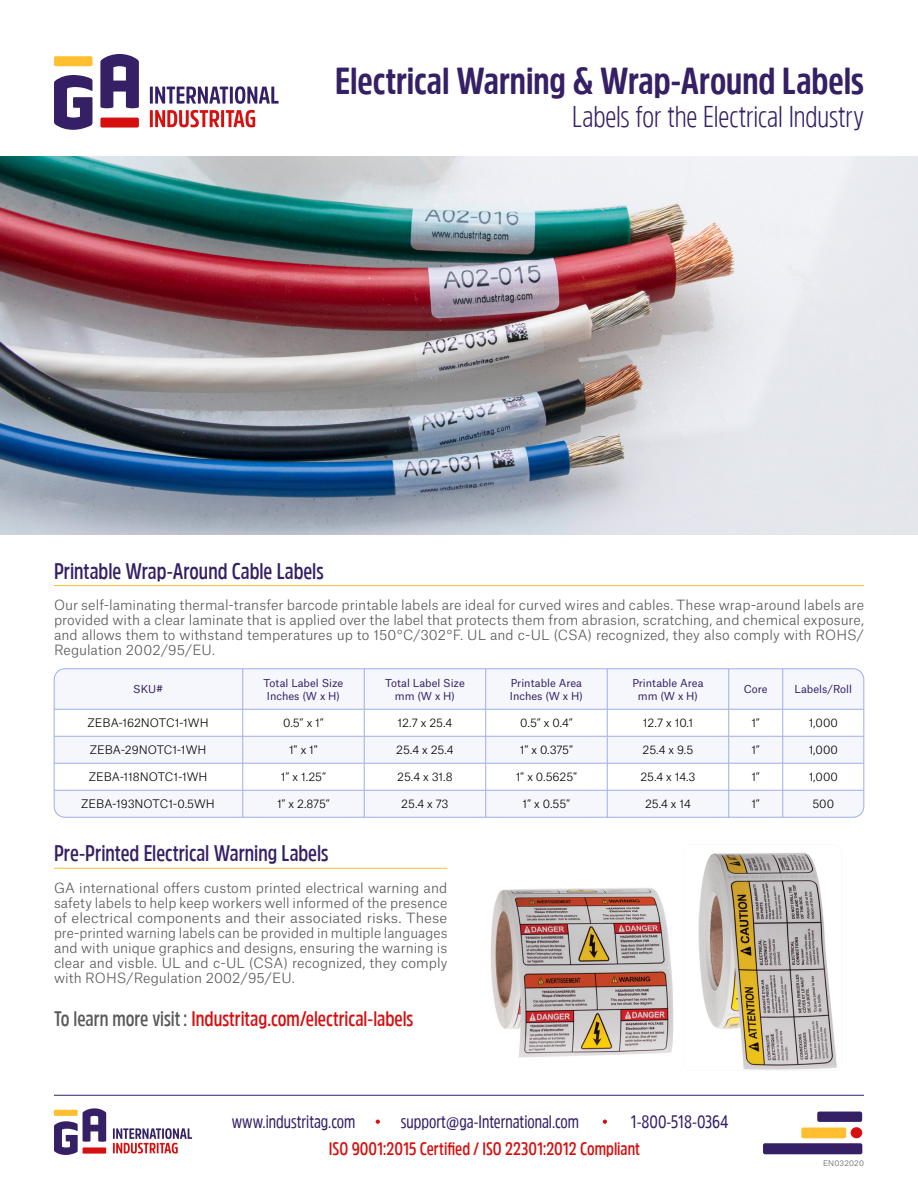
<style>
.page{position:relative;width:918px;height:1188px;background:#fff}
.page>*{position:absolute;margin:0;border:0;box-sizing:border-box;transform-origin:0 0}
.t1{font:700 37.5px "Amsi Pro Cond";color:#351f65}
.t2{font:300 30px "Amsi Pro Cond";letter-spacing:-.005em;color:#351f65}
.t3{font:600 22.5px "Amsi Pro Cond";color:#351f65}
.t4{font:600 21px "Amsi Pro Cond";color:#d60f0f}
.t5{font:18.15px "Amsi Pro Cond";color:#351f65}
.t6{font:600 18px "Amsi Pro Cond";color:#d60f0f}
.t7{font:300 13.5px/15px "Atlas Grotesk";letter-spacing:.005em;color:#58595b;text-align:justify}
.t8{font:300 11.25px "Atlas Grotesk";color:#000}
.t9{font:10.5px/12.6px "Atlas Grotesk";color:#351f65;text-align:center}
.t10{font:300 7.5px "Atlas Grotesk";letter-spacing:.025em;color:#58595b}
.s1{color:#58595b}
</style>
<div class="page">
<img style="left:0;top:157px;width:918px;height:378px">
<hr style="left:54px;top:585px;width:810px;height:1px;background:#ffbf31">
<hr style="left:54px;top:868px;width:393px;height:1px;background:#ffbf31">
<svg style="left:376px;top:1120px;width:4px;height:4px"></svg>
<svg style="left:603px;top:1120px;width:4px;height:4px"></svg>
<hr style="left:54px;top:1095px;width:810px;height:1px;background:#351f65">
<div style="left:763px;top:1143px;width:99px;height:11px;background:#351f65;border-radius:2px"></div>
<div style="left:801px;top:1128px;width:45px;height:10px;background:#ffbf31;border-radius:2px"></div>
<div style="left:817px;top:1112px;width:45px;height:10px;background:#351f65;border-radius:2px"></div>
<div style="left:851px;top:1127px;width:11px;height:11px;background:#d60f0f;border-radius:50%"></div>
<img style="left:490px;top:888px;width:184px;height:170px">
<img style="left:698px;top:852px;width:139px;height:218px">
<div style="left:100px;top:118px;width:39px;height:10px;background:#d60f0f;border-radius:2px"></div>
<svg style="left:100px;top:54px;width:39px;height:55px"></svg>
<svg style="left:54px;top:75px;width:38px;height:55px"></svg>
<div style="left:54px;top:56px;width:38px;height:10px;background:#ffbf31;border-radius:2px"></div>
<hr style="left:150px;top:87px;width:3px;height:17px;background:#351f65">
<svg style="left:155px;top:87px;width:73px;height:17px"></svg>
<hr style="left:230px;top:87px;width:3px;height:17px;background:#351f65">
<svg style="left:235px;top:86px;width:44px;height:18px"></svg>
<hr style="left:150px;top:110px;width:3px;height:17px;background:#d60f0f">
<svg style="left:155px;top:110px;width:64px;height:17px"></svg>
<hr style="left:221px;top:110px;width:3px;height:17px;background:#d60f0f">
<svg style="left:226px;top:110px;width:29px;height:17px"></svg>
<svg style="left:54px;top:669px;width:810px;height:148px;fill:#f5f7fc"></svg>
<hr style="left:242px;top:669px;width:1px;height:40px;background:#9faee5">
<hr style="left:364px;top:669px;width:1px;height:40px;background:#9faee5">
<hr style="left:485px;top:669px;width:1px;height:40px;background:#9faee5">
<hr style="left:607px;top:669px;width:1px;height:40px;background:#9faee5">
<hr style="left:728px;top:669px;width:1px;height:40px;background:#9faee5">
<hr style="left:54px;top:709px;width:189px;height:1px;background:#9faee5">
<hr style="left:243px;top:709px;width:121px;height:1px;background:#9faee5">
<hr style="left:364px;top:709px;width:122px;height:1px;background:#9faee5">
<hr style="left:486px;top:709px;width:121px;height:1px;background:#9faee5">
<hr style="left:607px;top:709px;width:122px;height:1px;background:#9faee5">
<hr style="left:729px;top:709px;width:54px;height:1px;background:#9faee5">
<hr style="left:783px;top:709px;width:81px;height:1px;background:#9faee5">
<hr style="left:54px;top:736px;width:189px;height:1px;background:#9faee5">
<hr style="left:243px;top:736px;width:121px;height:1px;background:#9faee5">
<hr style="left:364px;top:736px;width:122px;height:1px;background:#9faee5">
<hr style="left:486px;top:736px;width:121px;height:1px;background:#9faee5">
<hr style="left:607px;top:736px;width:122px;height:1px;background:#9faee5">
<hr style="left:729px;top:736px;width:54px;height:1px;background:#9faee5">
<hr style="left:783px;top:736px;width:81px;height:1px;background:#9faee5">
<hr style="left:54px;top:790px;width:189px;height:1px;background:#9faee5">
<hr style="left:243px;top:790px;width:121px;height:1px;background:#9faee5">
<svg style="left:242px;top:709px;width:1px;height:106px"></svg>
<hr style="left:364px;top:790px;width:122px;height:1px;background:#9faee5">
<svg style="left:364px;top:709px;width:1px;height:106px"></svg>
<hr style="left:486px;top:790px;width:121px;height:1px;background:#9faee5">
<svg style="left:485px;top:709px;width:1px;height:106px"></svg>
<hr style="left:607px;top:790px;width:122px;height:1px;background:#9faee5">
<svg style="left:607px;top:709px;width:1px;height:106px"></svg>
<hr style="left:729px;top:790px;width:54px;height:1px;background:#9faee5">
<svg style="left:728px;top:709px;width:1px;height:106px"></svg>
<hr style="left:783px;top:790px;width:81px;height:1px;background:#9faee5">
<hr style="left:782px;top:669px;width:1px;height:40px;background:#9faee5">
<svg style="left:782px;top:709px;width:1px;height:106px"></svg>
<hr style="left:54px;top:763px;width:189px;height:1px;background:#9faee5">
<hr style="left:243px;top:763px;width:121px;height:1px;background:#9faee5">
<hr style="left:364px;top:763px;width:122px;height:1px;background:#9faee5">
<hr style="left:486px;top:763px;width:121px;height:1px;background:#9faee5">
<hr style="left:607px;top:763px;width:122px;height:1px;background:#9faee5">
<hr style="left:729px;top:763px;width:54px;height:1px;background:#9faee5">
<hr style="left:783px;top:763px;width:81px;height:1px;background:#9faee5">
<div style="left:54px;top:669px;width:810px;height:148px;border:1px solid #9faee5;border-radius:11px"></div>
<svg style="left:54px;top:1108px;width:52px;height:47px"></svg>
<div style="left:54px;top:1110px;width:24px;height:6px;background:#ffbf31"></div>
<svg style="left:113px;top:1128px;width:79px;height:25px"></svg>
<h1 class="t1" style="left:335px;top:55px;width:530px">Electrical Warning &amp; Wrap-Around Labels</h1>
<h2 class="t2" style="left:572px;top:96px;width:293px">Labels for the Electrical Industry</h2>
<h3 class="t3" style="left:54px;top:555px;width:271px">Printable Wrap-Around Cable Labels</h3>
<p class="t7" style="left:54px;top:596px;width:812px">Our self-laminating thermal-transfer barcode printable labels are ideal for curved wires and cables. These wrap-around labels are provided with a clear laminate that is applied over the label that protects them from abrasion, scratching, and chemical exposure, and allows them to withstand temperatures up to 150°C/302°F. UL and c-UL (CSA) recognized, they also comply with ROHS/ Regulation 2002/95/EU.</p>
<p class="t9" style="left:133px;top:682px;width:31px">SKU#</p>
<p class="t9" style="left:264px;top:676px;width:81px">Total Label Size<br>Inches (W x H)</p>
<p class="t9" style="left:385px;top:676px;width:81px">Total Label Size mm (W x H)</p>
<p class="t9" style="left:510px;top:676px;width:75px;text-align:left">Printable Area<br>Inches (W x H)</p>
<p class="t9" style="left:632px;top:676px;width:73px">Printable Area mm (W x H)</p>
<p class="t9" style="left:744px;top:682px;width:25px">Core</p>
<p class="t9" style="left:795px;top:682px;width:59px">Labels/Roll</p>
<p class="t8" style="left:88px;top:714px;width:123px">ZEBA-162NOTC1-1WH</p>
<p class="t8" style="left:283px;top:714px;width:42px">0.5” x 1”</p>
<p class="t8" style="left:398px;top:714px;width:56px">12.7 x 25.4</p>
<p class="t8" style="left:520px;top:714px;width:54px">0.5” x 0.4”</p>
<p class="t8" style="left:643px;top:714px;width:52px">12.7 x 10.1</p>
<p class="t8" style="left:751px;top:714px;width:10px">1”</p>
<p class="t8" style="left:809px;top:714px;width:31px">1,000</p>
<p class="t8" style="left:90px;top:741px;width:118px">ZEBA-29NOTC1-1WH</p>
<p class="t8" style="left:289px;top:741px;width:30px">1″ x 1″</p>
<p class="t8" style="left:396px;top:741px;width:59px">25.4 x 25.4</p>
<p class="t8" style="left:520px;top:741px;width:55px">1″ x 0.375″</p>
<p class="t8" style="left:643px;top:741px;width:52px">25.4 x 9.5</p>
<p class="t8" style="left:751px;top:741px;width:10px">1”</p>
<p class="t8" style="left:809px;top:741px;width:31px">1,000</p>
<p class="t8" style="left:89px;top:768px;width:120px">ZEBA-118NOTC1-1WH</p>
<p class="t8" style="left:281px;top:768px;width:47px">1” x 1.25”</p>
<p class="t8" style="left:397px;top:768px;width:57px">25.4 x 31.8</p>
<p class="t8" style="left:516px;top:768px;width:63px">1″ x 0.5625″</p>
<p class="t8" style="left:640px;top:768px;width:57px">25.4 x 14.3</p>
<p class="t8" style="left:751px;top:768px;width:10px">1”</p>
<p class="t8" style="left:809px;top:768px;width:31px">1,000</p>
<p class="t8" style="left:81px;top:795px;width:135px">ZEBA-193NOTC1-0.5WH</p>
<p class="t8" style="left:277px;top:795px;width:54px">1” x 2.875”</p>
<p class="t8" style="left:401px;top:795px;width:49px">25.4 x 73</p>
<p class="t8" style="left:523px;top:795px;width:49px">1” x 0.55”</p>
<p class="t8" style="left:645px;top:795px;width:47px">25.4 x 14</p>
<p class="t8" style="left:751px;top:795px;width:10px">1”</p>
<p class="t8" style="left:812px;top:795px;width:23px">500</p>
<h3 class="t3" style="left:54px;top:838px;width:276px">Pre-Printed Electrical Warning Labels</h3>
<p class="t7" style="left:54px;top:879px;width:395px">GA international offers custom printed electrical warning and safety labels to help keep workers well informed of the presence of electrical components and their associated risks. These pre-printed warning labels can be provided in multiple languages and with unique graphics and designs, ensuring the warning is clear and visble. UL and c-UL (CSA) recognized, they comply with ROHS/Regulation 2002/95/EU.</p>
<h3 class="t4" style="left:54px;top:1004px;width:361px"><span class="s1">To learn more visit:</span> Industritag.com/electrical-labels</h3>
<h3 class="t5" style="left:232px;top:1110px;width:125px">www.industritag.com</h3>
<h3 class="t5" style="left:401px;top:1110px;width:180px">support@ga-International.com</h3>
<h3 class="t5" style="left:631px;top:1110px;width:99px">1-800-518-0364</h3>
<h3 class="t6" style="left:329px;top:1136px;width:313px">ISO 9001:2015 Certified / ISO 22301:2012 Compliant</h3>
<p class="t10" style="left:823px;top:1158px;width:42px">EN032020</p>
</div>
